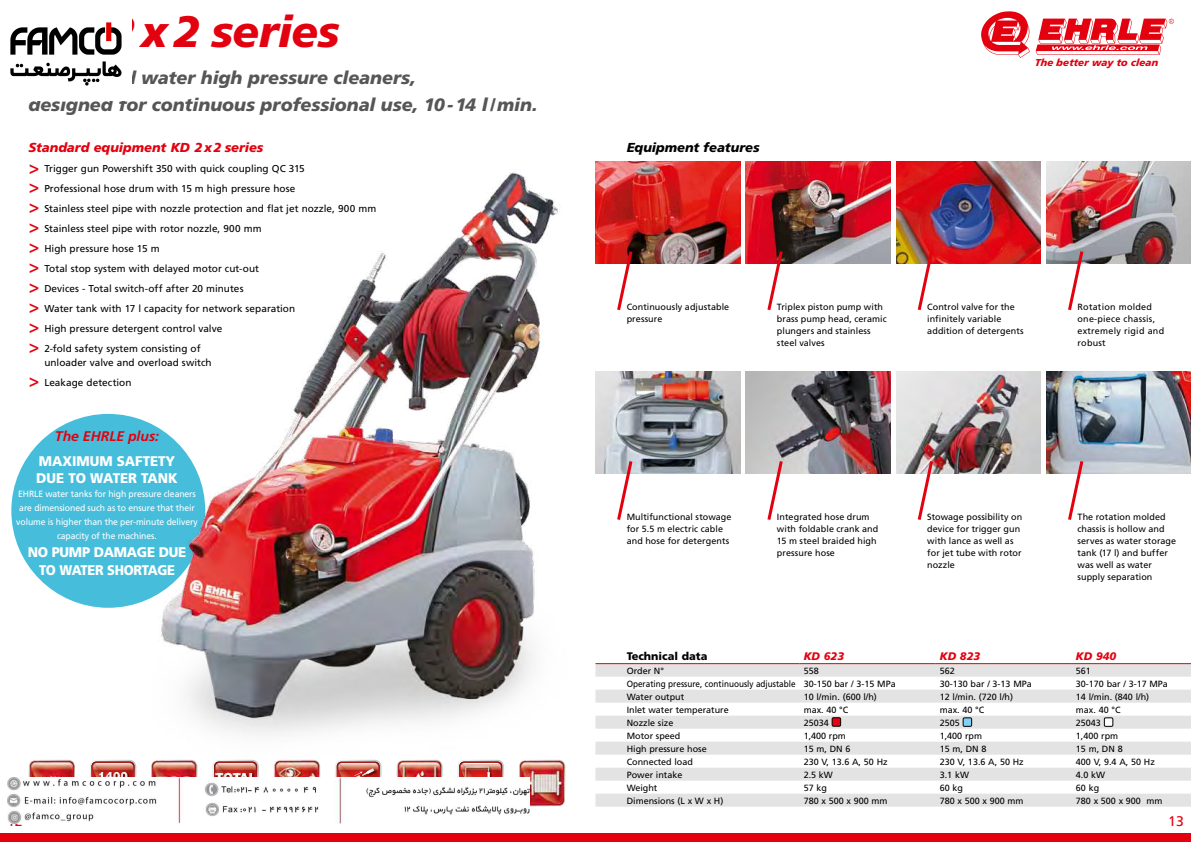
<style>
.page{position:relative;width:1191px;height:842px;background:#fff}
.page>*{position:absolute;margin:0;border:0;box-sizing:border-box;transform-origin:0 0}
.t1{font:italic 900 44px "Frutiger";letter-spacing:-.015em;color:#e3000f}
.t2{font:italic 900 18px/26.7px "Frutiger";letter-spacing:-.005em;color:#565656}
.t3{font:900 14px/18px "Frutiger";letter-spacing:-.02em;color:#fff;text-align:center;scale:.95 1}
.t4{font:900 14px/17px "Frutiger";color:#fff;scale:.95 1}
.t5{font:italic 700 14px "Frutiger";color:#e3000f}
.t6{font:14px "Frutiger";color:#e3000f}
.t7{font:italic 900 13px "Frutiger";letter-spacing:-.005em;color:#e3000f}
.t8{font:italic 900 13px "Frutiger";color:#000}
.t9{font:italic 900 11px "Frutiger";color:#e3000f}
.t10{font:900 11px "Frutiger";color:#000}
.t11{font:10px/20px "Frutiger";letter-spacing:.005em;color:#000}
.t12{font:italic 900 10px "Frutiger";color:#e3000f}
.t13{font:9px/12px "Frutiger";color:#000}
.t14{font:9px/14px "Frutiger";letter-spacing:-.01em;color:#fff;text-align:center;scale:.96 1}
.t15{font:9px "Frutiger";color:#000;scale:.91 1}
.t16{font:9px/12px "Frutiger";letter-spacing:.025em;color:#000}
.s1{font-family:"Myriad Pro";font-weight:700;font-style:italic;font-size:18px;color:#e3000f}
</style>
<div class="page">
<div style="left:0;top:833px;width:1191px;height:9px;background:#e3000f"></div>
<svg style="left:981px;top:11px;width:193px;height:47px"></svg>
<svg style="left:663px;top:664px;width:528px;height:143px;fill:#e3e3e3"></svg>
<hr style="left:595px;top:663px;width:204px;height:1px;background:#e3000f">
<hr style="left:799px;top:663px;width:136px;height:1px;background:#e3000f">
<hr style="left:935px;top:663px;width:136px;height:1px;background:#e3000f">
<hr style="left:1071px;top:663px;width:120px;height:1px;background:#e3000f">
<img style="left:1046px;top:371px;width:145px;height:102px">
<div style="left:11px;top:414px;width:194px;height:194px;background:#46bedb;border-radius:50%"></div>
<img style="left:896px;top:371px;width:144px;height:102px">
<img style="left:746px;top:162px;width:144px;height:102px">
<img style="left:663px;top:162px;width:77px;height:102px">
<img style="left:896px;top:162px;width:144px;height:102px">
<img style="left:1046px;top:162px;width:145px;height:102px">
<img style="left:746px;top:371px;width:144px;height:102px">
<img style="left:663px;top:371px;width:77px;height:102px">
<div style="left:832px;top:718px;width:8px;height:8px;background:#e3000f"></div>
<div style="left:832px;top:717px;width:8px;height:9px;border:1px solid #000"></div>
<div style="left:963px;top:718px;width:8px;height:8px;background:#82d0f5"></div>
<div style="left:963px;top:718px;width:8px;height:8px;border:1px solid #000"></div>
<div style="left:1104px;top:718px;width:8px;height:8px;background:#fff"></div>
<div style="left:1104px;top:718px;width:9px;height:8px;border:1px solid #000"></div>
<img style="left:28px;top:760px;width:47px;height:17px">
<img style="left:90px;top:161px;width:573px;height:652px">
<svg style="left:615px;top:248px;width:19px;height:65px"></svg>
<svg style="left:765px;top:248px;width:20px;height:62px"></svg>
<svg style="left:915px;top:248px;width:20px;height:63px"></svg>
<svg style="left:1066px;top:248px;width:19px;height:63px"></svg>
<svg style="left:615px;top:458px;width:19px;height:65px"></svg>
<svg style="left:765px;top:458px;width:20px;height:62px"></svg>
<svg style="left:915px;top:458px;width:20px;height:62px"></svg>
<svg style="left:1066px;top:458px;width:19px;height:62px"></svg>
<img style="left:10px;top:22px;width:112px;height:64px">
<img style="left:7px;top:778px;width:522px;height:46px">
<h1 class="t1" style="left:28px;top:6px;width:313px">KD 2x2 series</h1>
<h2 class="t2" style="left:28px;top:64px;width:510px">Mobile cold water high pressure cleaners,<br>designed for continuous professional use, 10-14 l/min.</h2>
<h3 class="t7" style="left:28px;top:140px;width:236px">Standard equipment KD 2x2 series</h3>
<p class="t11" style="left:28px;top:158px;width:349px"><span class="s1">&gt;</span> Trigger gun Powershift 350 with quick coupling QC 315<br><span class="s1">&gt;</span> Professional hose drum with 15 m high pressure hose<br><span class="s1">&gt;</span> Stainless steel pipe with nozzle protection and flat jet nozzle, 900 mm <span class="s1">&gt;</span> Stainless steel pipe with rotor nozzle, 900 mm<br><span class="s1">&gt;</span> High pressure hose 15 m<br><span class="s1">&gt;</span> Total stop system with delayed motor cut-out<br><span class="s1">&gt;</span> Devices - Total switch-off after 20 minutes<br><span class="s1">&gt;</span> Water tank with 17 l capacity for network separation<br><span class="s1">&gt;</span> High pressure detergent control valve<br><span class="s1">&gt;</span> 2-fold safety system consisting of</p>
<p class="t11" style="left:28px;top:352px;width:185px;text-indent:16px">unloader valve and overload switch <span class="s1">&gt;</span> Leakage detection</p>
<h3 class="t5" style="left:55px;top:428px;width:106px">The EHRLE plus:</h3>
<h3 class="t4" style="left:36px;top:452px;width:151px">MAXIMUM SAFTETY<br>DUE TO WATER TANK</h3>
<p class="t14" style="left:16px;top:487px;width:190px">EHRLE water tanks for high pressure cleaners are dimensioned such as to ensure that their volume is higher than the per-minute delivery capacity of the machines.</p>
<h3 class="t3" style="left:28px;top:543px;width:168px">NO PUMP DAMAGE DUE<br>TO WATER SHORTAGE</h3>
<h3 class="t8" style="left:626px;top:140px;width:134px">Equipment features</h3>
<p class="t12" style="left:1034px;top:56px;width:126px">The better way to clean</p>
<p class="t13" style="left:626px;top:301px;width:104px">Continuously adjustable pressure</p>
<p class="t13" style="left:777px;top:301px;width:111px">Triplex piston pump with brass pump head, ceramic plungers and stainless steel valves</p>
<p class="t13" style="left:927px;top:301px;width:98px">Control valve for the infinitely variable addition of detergents</p>
<p class="t16" style="left:1077px;top:301px;width:88px">Rotation molded one-piece chassis, extremely rigid and robust</p>
<p class="t13" style="left:626px;top:511px;width:106px">Multifunctional stowage for 5.5 m electric cable and hose for detergents</p>
<p class="t13" style="left:777px;top:511px;width:103px">Integrated hose drum with foldable crank and<br>15 m steel braided high pressure hose</p>
<p class="t13" style="left:927px;top:511px;width:97px">Stowage possibility on device for trigger gun with lance as well as for jet tube with rotor nozzle</p>
<p class="t13" style="left:1077px;top:511px;width:100px">The rotation molded chassis is hollow and serves as water storage tank (17 l) and buffer was well as water supply separation</p>
<p class="t10" style="left:626px;top:649px;width:82px">Technical data</p>
<p class="t9" style="left:803px;top:649px;width:42px">KD 623</p>
<p class="t9" style="left:939px;top:649px;width:42px">KD 823</p>
<p class="t9" style="left:1075px;top:649px;width:42px">KD 940</p>
<p class="t13" style="left:626px;top:664px;width:39px">Order N°</p>
<p class="t13" style="left:803px;top:664px;width:17px">558</p>
<p class="t13" style="left:939px;top:664px;width:17px">562</p>
<p class="t13" style="left:1075px;top:664px;width:17px">561</p>
<p class="t15" style="left:626px;top:678px;width:297px">Operating pressure, continuously adjustable 30-150 bar / 3-15 MPa</p>
<p class="t13" style="left:939px;top:677px;width:94px">30-130 bar / 3-13 MPa</p>
<p class="t13" style="left:1075px;top:677px;width:94px">30-170 bar / 3-17 MPa</p>
<p class="t13" style="left:626px;top:690px;width:59px">Water output</p>
<p class="t13" style="left:803px;top:690px;width:75px">10 l/min. (600 l/h)</p>
<p class="t13" style="left:939px;top:690px;width:75px">12 l/min. (720 l/h)</p>
<p class="t13" style="left:1075px;top:690px;width:75px">14 l/min. (840 l/h)</p>
<p class="t13" style="left:626px;top:703px;width:104px">Inlet water temperature</p>
<p class="t13" style="left:803px;top:703px;width:46px">max. 40 °C</p>
<p class="t13" style="left:939px;top:703px;width:46px">max. 40 °C</p>
<p class="t13" style="left:1075px;top:703px;width:46px">max. 40 °C</p>
<p class="t13" style="left:626px;top:716px;width:48px">Nozzle size</p>
<p class="t13" style="left:803px;top:716px;width:27px">25034</p>
<p class="t13" style="left:939px;top:716px;width:22px">2505</p>
<p class="t13" style="left:1075px;top:716px;width:27px">25043</p>
<p class="t13" style="left:626px;top:729px;width:55px">Motor speed</p>
<p class="t13" style="left:803px;top:729px;width:44px">1,400 rpm</p>
<p class="t13" style="left:939px;top:729px;width:44px">1,400 rpm</p>
<p class="t13" style="left:1075px;top:729px;width:44px">1,400 rpm</p>
<p class="t13" style="left:626px;top:742px;width:82px">High pressure hose</p>
<p class="t13" style="left:803px;top:742px;width:48px">15 m, DN 6</p>
<p class="t13" style="left:939px;top:742px;width:48px">15 m, DN 8</p>
<p class="t13" style="left:1075px;top:742px;width:48px">15 m, DN 8</p>
<p class="t13" style="left:626px;top:755px;width:68px">Connected load</p>
<p class="t13" style="left:803px;top:755px;width:85px">230 V, 13.6 A, 50 Hz</p>
<p class="t13" style="left:939px;top:755px;width:85px">230 V, 13.6 A, 50 Hz</p>
<p class="t13" style="left:1075px;top:755px;width:80px">400 V, 9.4 A, 50 Hz</p>
<p class="t13" style="left:626px;top:768px;width:57px">Power intake</p>
<p class="t13" style="left:803px;top:768px;width:31px">2.5 kW</p>
<p class="t13" style="left:939px;top:768px;width:31px">3.1 kW</p>
<p class="t13" style="left:1075px;top:768px;width:31px">4.0 kW</p>
<p class="t13" style="left:626px;top:781px;width:32px">Weight</p>
<p class="t13" style="left:803px;top:781px;width:25px">57 kg</p>
<p class="t13" style="left:939px;top:781px;width:25px">60 kg</p>
<p class="t13" style="left:1075px;top:781px;width:25px">60 kg</p>
<p class="t13" style="left:626px;top:794px;width:98px">Dimensions (L x W x H)</p>
<p class="t13" style="left:803px;top:794px;width:85px">780 x 500 x 900 mm</p>
<p class="t13" style="left:939px;top:794px;width:85px">780 x 500 x 900 mm</p>
<p class="t13" style="left:1075px;top:794px;width:88px">780 x 500 x 900 mm</p>
<h3 class="t6" style="left:7px;top:813px;width:17px">12</h3>
<h3 class="t6" style="left:1168px;top:813px;width:17px">13</h3>
</div>
